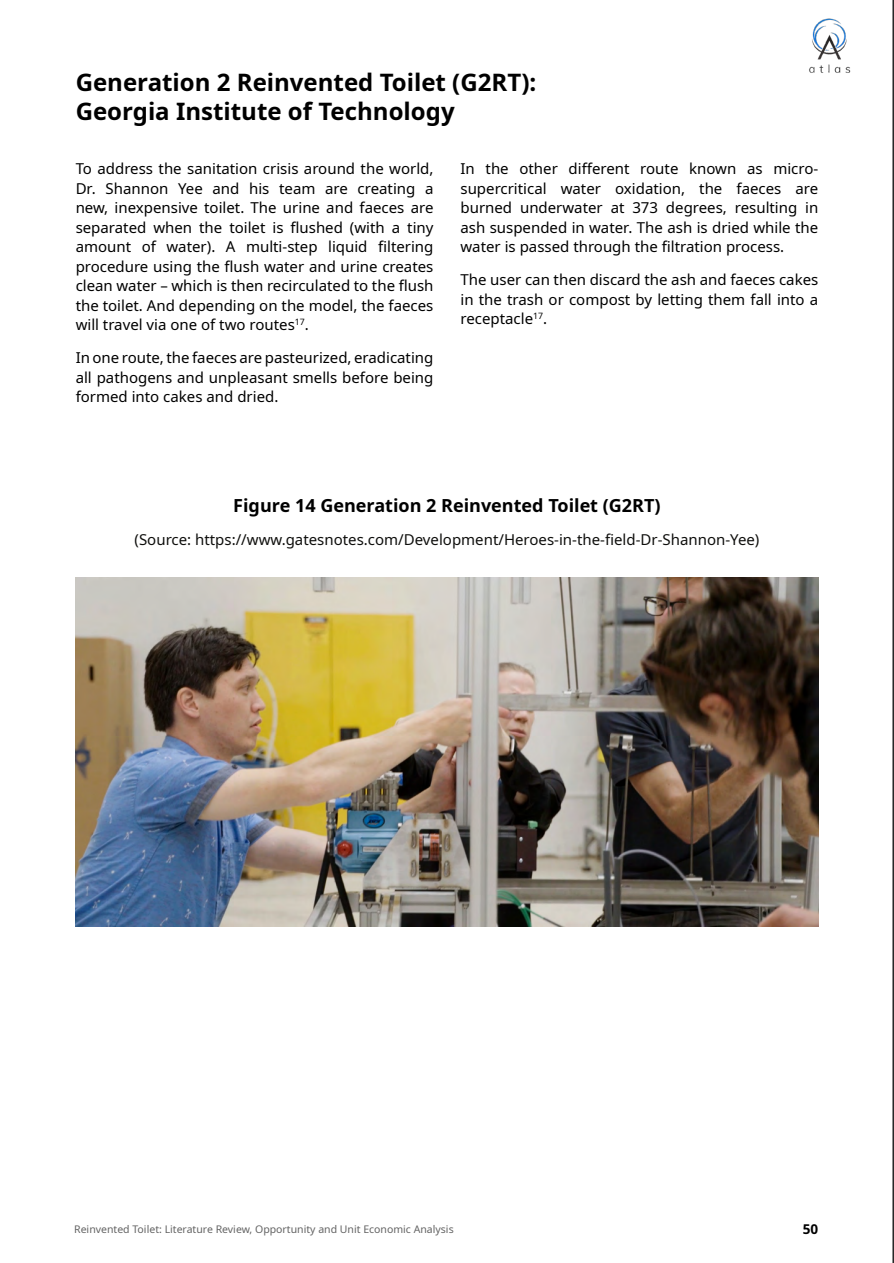
<style>
.page{position:relative;width:894px;height:1263px;background:#fff}
.page>*{position:absolute;margin:0;border:0;box-sizing:border-box;transform-origin:0 0}
.t1{font:700 24px/28.8px "Noto Sans";color:#000}
.t2{font:700 18px "Noto Sans";color:#000}
.t3{font:15px/19.5px "Noto Sans";color:#000;text-align:justify}
.t4{font:15px "Noto Sans";color:#0f0f0d}
.t5{font:700 13.5px "Noto Sans";color:#000}
.t6{font:10.5px "Noto Sans";color:#636363}
</style>
<div class="page">
<img style="left:809px;top:18px;width:42px;height:55px">
<img style="left:76px;top:577px;width:742px;height:349px">
<hr style="left:892px;top:0;width:1px;height:1263px;background:#000">
<h1 class="t1" style="left:76px;top:68px;width:462px">Generation 2 Reinvented Toilet (G2RT):<br>Georgia Institute of Technology</h1>
<p class="t3" style="left:76px;top:159px;width:359px">To address the sanitation crisis around the world, Dr. Shannon Yee and his team are creating a new, inexpensive toilet. The urine and faeces are separated when the toilet is flushed (with a tiny amount of water). A multi-step liquid filtering procedure using the flush water and urine creates clean water – which is then recirculated to the flush the toilet. And depending on the model, the faeces will travel via one of two routes<sup>17</sup>.</p>
<p class="t3" style="left:76px;top:348px;width:359px">In one route, the faeces are pasteurized, eradicating all pathogens and unpleasant smells before being formed into cakes and dried.</p>
<p class="t3" style="left:460px;top:159px;width:359px">In the other different route known as micro&shy;supercritical water oxidation, the faeces are burned underwater at 373 degrees, resulting in ash suspended in water. The ash is dried while the water is passed through the filtration process.</p>
<p class="t3" style="left:460px;top:270px;width:359px">The user can then discard the ash and faeces cakes in the trash or compost by letting them fall into a receptacle<sup>17</sup>.</p>
<p class="t2" style="left:233px;top:493px;width:429px">Figure 14 Generation 2 Reinvented Toilet (G2RT)</p>
<p class="t4" style="left:134px;top:529px;width:626px">(Source: https://www.gatesnotes.com/Development/Heroes-in-the-field-Dr-Shannon-Yee)</p>
<p class="t6" style="left:74px;top:1221px;width:381px">Reinvented Toilet: Literature Review, Opportunity and Unit Economic Analysis</p>
<p class="t5" style="left:802px;top:1219px;width:17px">50</p>
</div>
